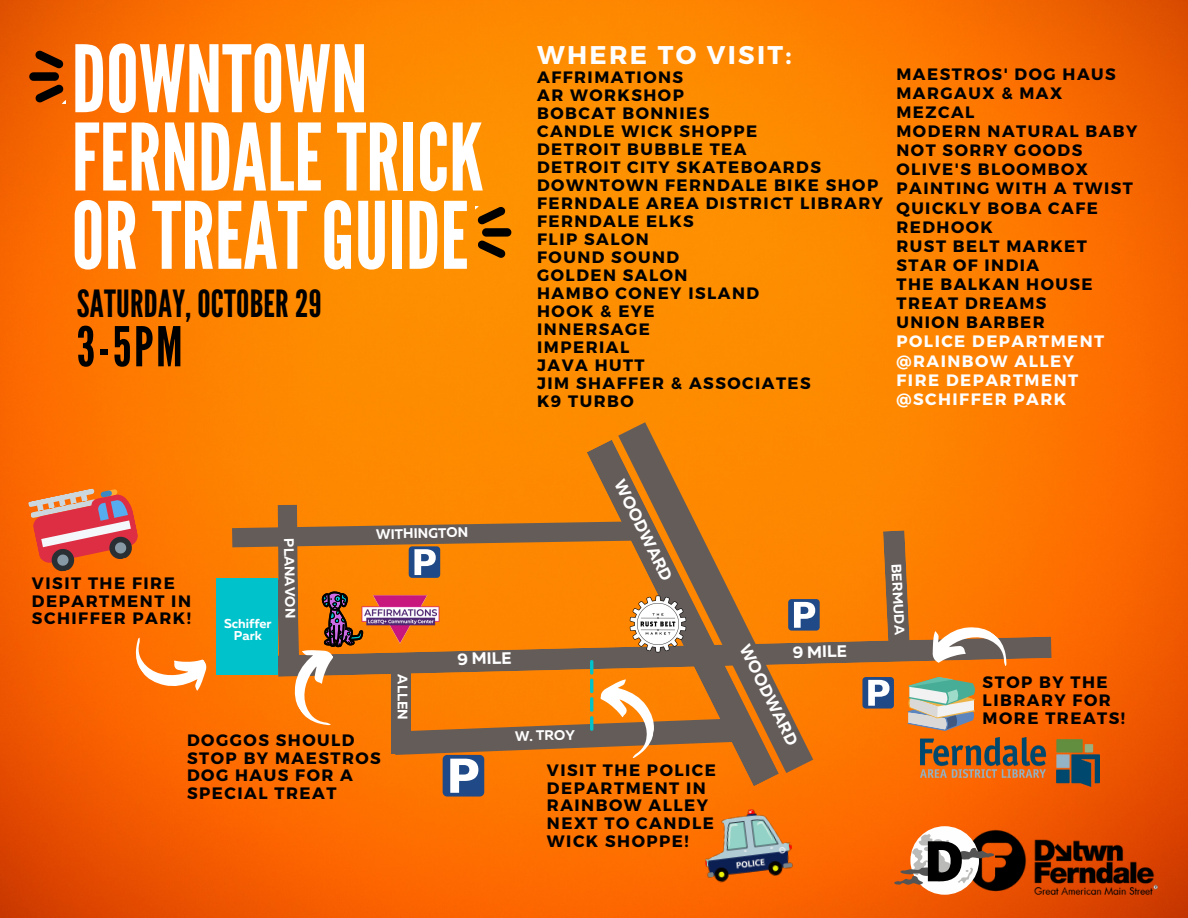
<style>
.page{position:relative;width:1188px;height:918px;background:#fff}
.page>*{position:absolute;margin:0;border:0;box-sizing:border-box;transform-origin:0 0}
.t1{font:92.55px/78.3px "League Gothic";color:#fff}
.t2{font:800 56.1px "Open Sans";color:#000}
.t3{font:54.75px "League Gothic";color:#000}
.t4{font:37.35px "League Gothic";letter-spacing:.005em;color:#000}
.t5{font:700 25.65px "Montserrat";letter-spacing:.09em;color:#fefefe}
.t6{font:700 16.65px "Muller";color:#fff}
.t7{font:700 16.5px/18px "Montserrat";letter-spacing:.09em;color:#000}
.t8{font:700 16.5px/19.2px "Montserrat";letter-spacing:.09em;color:#fefefe}
.t9{font:700 13.8px "Muller";color:#fff}
.t10{font:700 12.9px/11.9px "Muller";color:#fff;text-align:center}
</style>
<div class="page">
<img style="left:0;top:0;width:1188px;height:918px">
<svg style="left:476px;top:206px;width:35px;height:77px;background:#bc6b00"></svg>
<svg style="left:29px;top:26px;width:36px;height:77px;background:#b14700"></svg>
<svg style="left:591px;top:388px;width:249px;height:419px;background:#eb820a"></svg>
<img style="left:699px;top:805px;width:96px;height:79px">
<svg style="left:28px;top:486px;width:1024px;height:311px;background:#d87820"></svg>
<img style="left:358px;top:595px;width:85px;height:49px">
<img style="left:913px;top:829px;width:244px;height:68px">
<div style="left:910px;top:826px;width:69px;height:69px;background:#fefefe;border-radius:50%"></div>
<svg style="left:894px;top:834px;width:100px;height:51px"></svg>
<img style="left:920px;top:737px;width:179px;height:50px">
<h1 class="t1" style="left:72px;top:42px;width:414px">DOWNTOWN<br>FERNDALETRICK<br>ORTREATGUIDE</h1>
<h3 class="t4" style="left:77px;top:282px;width:246px">SATURDAY, OCTOBER 29</h3>
<h3 class="t3" style="left:77px;top:315px;width:107px">3-5PM</h3>
<h3 class="t5" style="left:537px;top:38px;width:256px">WHERE TO VISIT:</h3>
<p class="t7" style="left:537px;top:67px;width:347px">AFFRIMATIONS<br>AR WORKSHOP<br>BOBCAT BONNIES<br>CANDLE WICK SHOPPE<br>DETROIT BUBBLE TEA<br>DETROIT CITY SKATEBOARDS<br>DOWNTOWN FERNDALE BIKE SHOP<br>FERNDALE AREA DISTRICT LIBRARY<br>FERNDALE ELKS<br>FLIP SALON<br>FOUND SOUND<br>GOLDEN SALON<br>HAMBO CONEY ISLAND<br>HOOK &amp; EYE<br>INNERSAGE<br>IMPERIAL<br>JAVA HUTT<br>JIM SHAFFER &amp; ASSOCIATES<br>K9 TURBO</p>
<p class="t7" style="left:897px;top:63px;width:242px;line-height:19.2px">MAESTROS' DOG HAUS<br>MARGAUX &amp; MAX<br>MEZCAL<br>MODERN NATURAL BABY<br>NOT SORRY GOODS<br>OLIVE'S BLOOMBOX<br>PAINTING WITH A TWIST<br>QUICKLY BOBA CAFE<br>REDHOOK<br>RUST BELT MARKET<br>STAR OF INDIA<br>THE BALKAN HOUSE<br>TREAT DREAMS<br>UNION BARBER</p>
<p class="t8" style="left:897px;top:331px;width:209px">POLICE DEPARTMENT @RAINBOW ALLEY<br>FIRE DEPARTMENT @SCHIFFER PARK</p>
<p class="t7" style="left:32px;top:574px;width:161px">VISIT THE FIRE<br>DEPARTMENT IN<br>SCHIFFER PARK!</p>
<p class="t10" style="left:224px;top:618px;width:49px">Schiffer<br>Park</p>
<p class="t9" style="left:295px;top:538px;width:81px;rotate:89deg">PLANAVON</p>
<p class="t9" style="left:376px;top:528px;width:94px;rotate:-1deg">WITHINGTON</p>
<p class="t9" style="left:408px;top:674px;width:47px;rotate:90deg">ALLEN</p>
<p class="t6" style="left:457px;top:652px;width:56px;rotate:-1deg">9 MILE</p>
<p class="t6" style="left:626px;top:477px;width:112px;rotate:64deg">WOODWARD</p>
<p class="t7" style="left:187px;top:730px;width:195px">DOGGOS SHOULD<br>STOP BY MAESTROS<br>DOG HAUS FOR A<br>SPECIAL TREAT</p>
<p class="t9" style="left:515px;top:730px;width:62px;rotate:-1deg">W. TROY</p>
<p class="t7" style="left:547px;top:760px;width:171px">VISIT THE POLICE<br>DEPARTMENT IN<br>RAINBOW ALLEY<br>NEXT TO CANDLE<br>WICK SHOPPE!</p>
<p class="t6" style="left:751px;top:642px;width:112px;rotate:64deg">WOODWARD</p>
<p class="t6" style="left:793px;top:645px;width:56px;rotate:-1deg">9 MILE</p>
<p class="t9" style="left:902px;top:563px;width:73px;rotate:87deg">BERMUDA</p>
<p class="t7" style="left:983px;top:673px;width:144px">STOP BY THE<br>LIBRARY FOR<br>MORE TREATS!</p>
<h2 class="t2" style="left:924px;top:821px;width:43px">D</h2>
</div>
